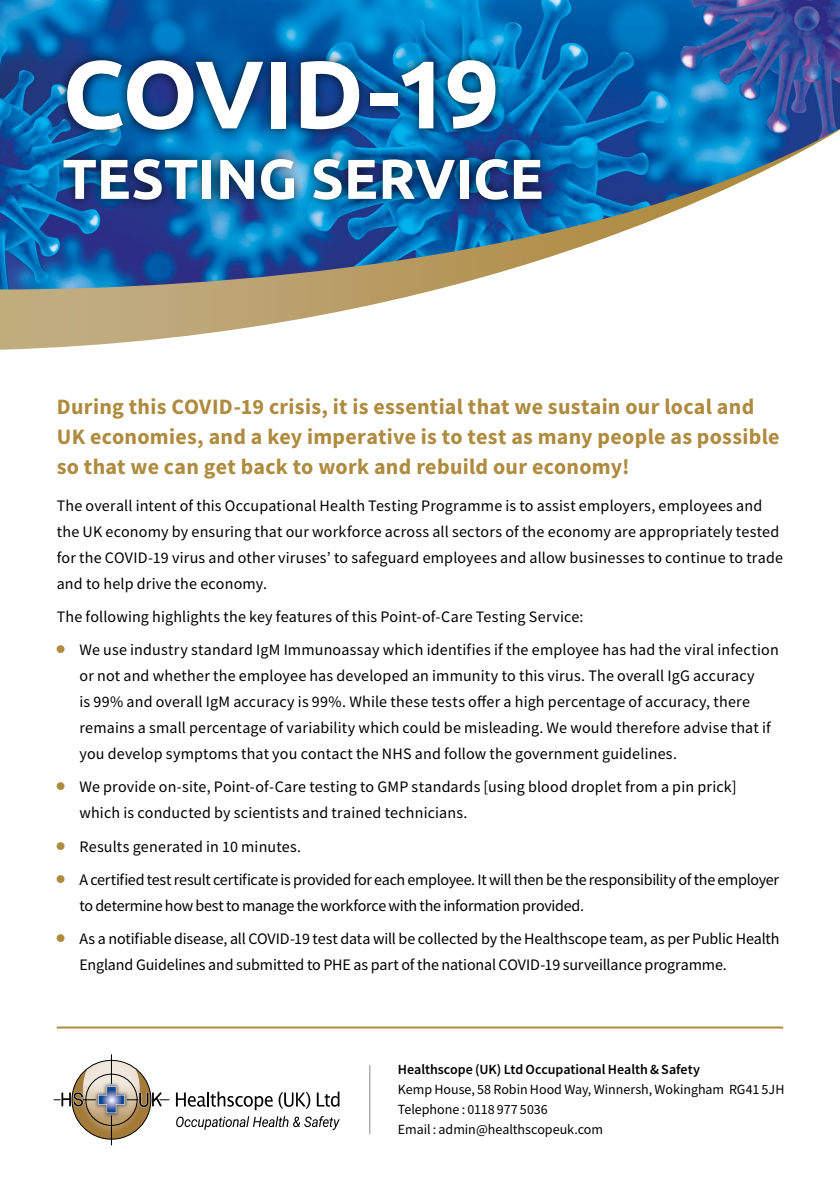
<style>
.page{position:relative;width:840px;height:1191px;background:#fff}
.page>*{position:absolute;margin:0;border:0;box-sizing:border-box;transform-origin:0 0}
.t1{font:700 96px "Ubuntu";letter-spacing:-.025em;color:#fff}
.t2{font:700 56.2px "Ubuntu";color:#fff}
.t3{font:22px/30px "Source Sans Variable";letter-spacing:.055em;color:#af8b3f}
.t4{font:16px/26px "Source Sans Variable";letter-spacing:.03em;color:#000}
.t5{font:16px/33px "Source Sans Variable";letter-spacing:.01em;color:#000}
.t6{font:16px/33px "Source Sans Variable";letter-spacing:.005em;color:#000}
.t7{font:14px/20px "Source Sans Variable";letter-spacing:.02em;color:#000}
.s1{font-family:"Shape Block Solid";font-size:10px;color:#af8b3f}
</style>
<div class="page">
<img style="left:0;top:0;width:839px;height:129px">
<div style="left:57px;top:50px;width:449px;height:90px;background:#000;opacity:.75"></div>
<svg style="left:0;top:129px;width:839px;height:221px"></svg>
<hr style="left:57px;top:1026px;width:725px;height:2px;background:#af8b3f">
<hr style="left:369px;top:1065px;width:1px;height:69px;background:#8a8989">
<div style="left:72px;top:1060px;width:79px;height:79px;background:#a47a39;border-radius:50%"></div>
<img style="left:80px;top:1125px;width:63px;height:8px">
<hr style="left:111px;top:1115px;width:1px;height:30px;background:#000">
<svg style="left:54px;top:1054px;width:115px;height:71px"></svg>
<svg style="left:176px;top:1091px;width:96px;height:19px"></svg>
<svg style="left:278px;top:1091px;width:32px;height:18px"></svg>
<svg style="left:316px;top:1091px;width:23px;height:15px"></svg>
<svg style="left:176px;top:1116px;width:163px;height:14px"></svg>
<h1 class="t1" style="left:62px;top:36px;width:438px">COVID-19</h1>
<h2 class="t2" style="left:62px;top:145px;width:482px">TESTING SERVICE</h2>
<h3 class="t3" style="left:57px;top:391px;width:723px">During this COVID-19 crisis, it is essential that we sustain our local and<br>UK economies, and a key imperative is to test as many people as possible so that we can get back to work and rebuild our economy!</h3>
<p class="t4" style="left:57px;top:493px;width:727px">The overall intent of this Occupational Health Testing Programme is to assist employers, employees and the UK economy by ensuring that our workforce across all sectors of the economy are appropriately tested for the COVID-19 virus and other viruses’ to safeguard employees and allow businesses to continue to trade and to help drive the economy.</p>
<p class="t4" style="left:57px;top:600px;width:722px;line-height:33px">The following highlights the key features of this Point-of-Care Testing Service:<br><span class="s1">Z</span> We use industry standard IgM Immunoassay which identifies if the employee has had the viral infection</p>
<p class="t4" style="left:79px;top:663px;width:691px">or not and whether the employee has developed an immunity to this virus. The overall IgG accuracy<br>is 99% and overall IgM accuracy is 99%. While these tests offer a high percentage of accuracy, there remains a small percentage of variability which could be misleading. We would therefore advise that if you develop symptoms that you contact the NHS and follow the government guidelines.</p>
<p class="t4" style="left:79px;top:774px;width:657px;text-indent:-23px"><span class="s1">Z</span> We provide on-site, Point-of-Care testing to GMP standards [using blood droplet from a pin prick] which is conducted by scientists and trained technicians.</p>
<p class="t6" style="left:57px;top:830px;width:722px"><span class="s1">Z</span> Results generated in 10 minutes.<br><span class="s1">Z</span> A certified test result certificate is provided for each employee. It will then be the responsibility of the employer</p>
<p class="t5" style="left:57px;top:889px;width:723px;text-indent:23px">to determine how best to manage the workforce with the information provided.<br><span class="s1">Z</span> As a notifiable disease, all COVID-19 test data will be collected by the Healthscope team, as per Public Health</p>
<p class="t5" style="left:79px;top:948px;width:648px">England Guidelines and submitted to PHE as part of the national COVID-19 surveillance programme.</p>
<p class="t7" style="left:397px;top:1059px;width:387px">Healthscope (UK) Ltd Occupational Health &amp; Safety<br>Kemp House, 58 Robin Hood Way, Winnersh, Wokingham RG41 5JH Telephone : 0118 977 5036<br>Email : admin@healthscopeuk.com</p>
</div>
